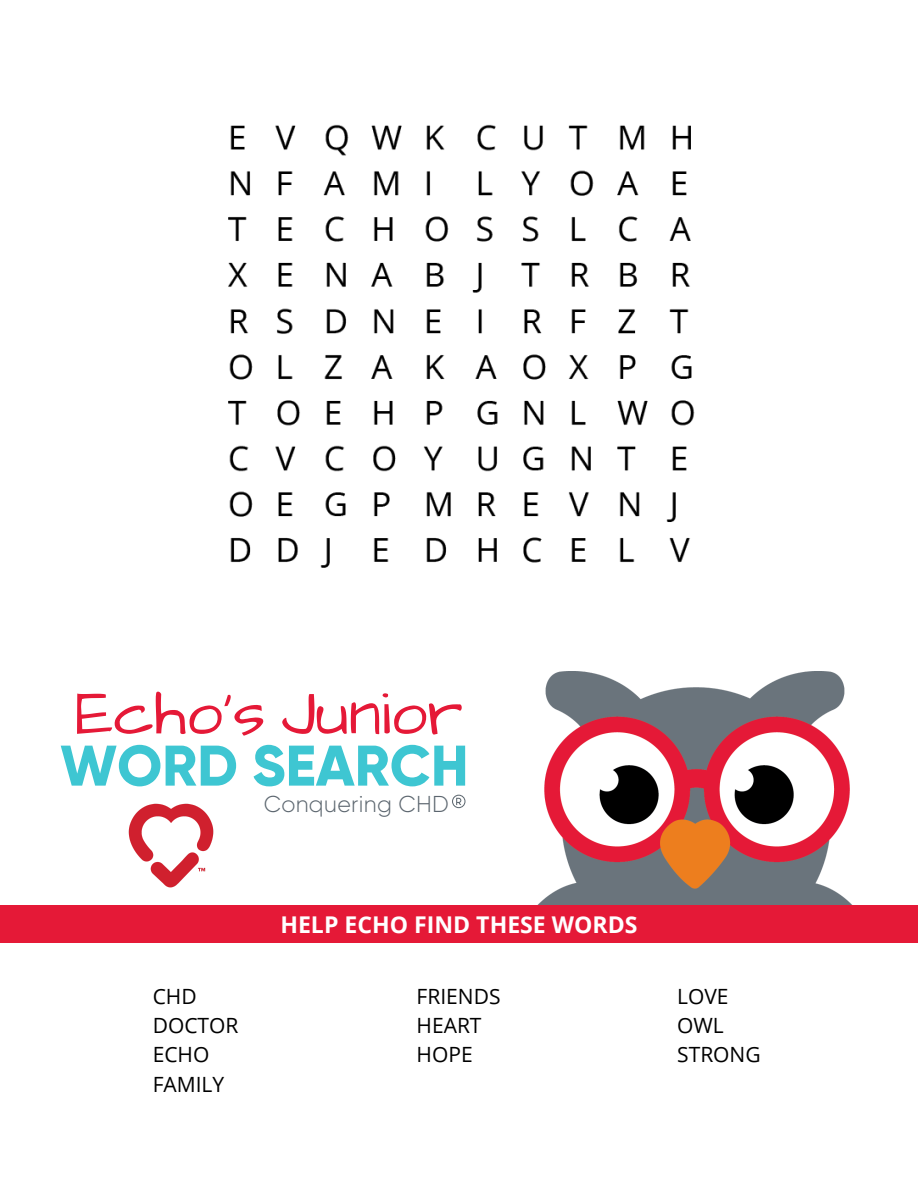
<style>
.page{position:relative;width:918px;height:1188px;background:#fff}
.page>*{position:absolute;margin:0;border:0;box-sizing:border-box;transform-origin:0 0}
.t1{font:800 57.15px "Gilroy";color:#3ec6d2}
.t2{font:51.75px "Architects Daughter";color:#e51937}
.t3{font:700 23.1px "Open Sans";color:#fff}
.t4{font:300 22.95px "Gilroy";letter-spacing:.015em;color:#5c666f}
.t5{font:21px "Open Sans";color:#000}
</style>
<div class="page">
<img style="left:500px;top:672px;width:357px;height:234px">
<div style="left:0;top:906px;width:918px;height:37px;background:#e51937"></div>
<img style="left:128px;top:803px;width:86px;height:85px">
<svg style="left:452px;top:795px;width:14px;height:13px"></svg>
<img style="left:228px;top:124px;width:467px;height:444px">
<p class="t2" style="left:75px;top:686px;width:389px">Echo's Junior</p>
<p class="t1" style="left:60px;top:731px;width:410px">WORD SEARCH</p>
<p class="t4" style="left:264px;top:791px;width:187px">Conquering CHD</p>
<p class="t5" style="left:153px;top:981px;width:46px">CHD</p>
<p class="t5" style="left:153px;top:1011px;width:87px">DOCTOR</p>
<p class="t5" style="left:153px;top:1040px;width:58px">ECHO</p>
<p class="t5" style="left:153px;top:1069px;width:73px">FAMILY</p>
<p class="t3" style="left:280px;top:908px;width:359px">HELP ECHO FIND THESE WORDS</p>
<p class="t5" style="left:417px;top:981px;width:85px">FRIENDS</p>
<p class="t5" style="left:417px;top:1011px;width:67px">HEART</p>
<p class="t5" style="left:417px;top:1040px;width:58px">HOPE</p>
<p class="t5" style="left:677px;top:981px;width:53px">LOVE</p>
<p class="t5" style="left:677px;top:1011px;width:48px">OWL</p>
<p class="t5" style="left:677px;top:1040px;width:85px">STRONG</p>
</div>
